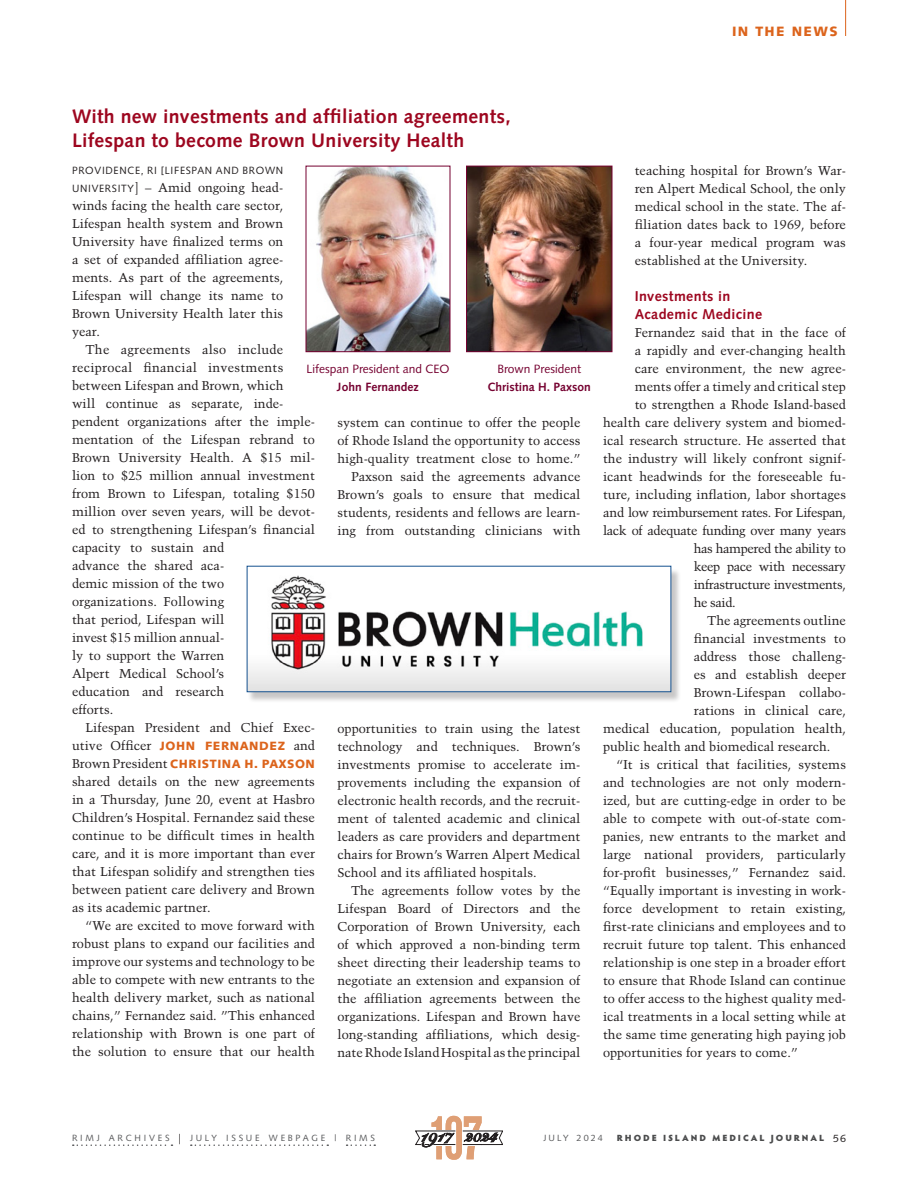
<style>
.page{position:relative;width:918px;height:1188px;background:#fff}
.page>*{position:absolute;margin:0;border:0;box-sizing:border-box;transform-origin:0 0}
.News_Headline_red{font:700 19.5px/24px "Syntax";letter-spacing:.015em;color:#9d061f}
.People_subhead{font:700 14.25px/18px "Syntax";letter-spacing:.025em;color:#9d061f}
.t1{font:900 13.65px "Snell Roundhand";color:#231f20}
.dept_orange{font:900 13.5px "Syntax";letter-spacing:.1em;color:#dc641c}
.People_text__8_5_12{font:12.75px/18px "Trump Mediaeval";color:#231f20;text-align:justify}
.People_text_1st_line{font:12.75px/18px "Trump Mediaeval";color:#231f20;text-align:justify}
.People_text_1st_line-2{font:12.75px "Trump Mediaeval";letter-spacing:-.03em;color:#231f20}
.column_Caption{font:12px/18px "Syntax";color:#750130;text-align:center}
.People_text__8_5_12-2{font:900 12px "Syntax";letter-spacing:.05em;color:#dc641c}
.column_Caption-2{font:700 12px/18px "Syntax";color:#750130;text-align:center}
.People_text_1st_line-3{font:10.5px "Syntax";letter-spacing:.07em;color:#231f20}
.t2{font:9px "Syntax";letter-spacing:.305em;color:#57585a}
.t3{font:900 9px "Hypatia Sans Pro";letter-spacing:.215em;color:#4b4c4d}
.t4{font:9px "Syntax";letter-spacing:.235em;color:#57585a}
.s1{font-family:"Syntax";font-size:10.5px}
.s2{font-family:"Syntax";font-weight:900;font-size:12px;color:#dc641c}
.s3{font-family:"Trump Mediaeval";font-weight:400;font-size:12.75px;color:#231f20}
.s4{font-weight:700}
.s5{font-weight:400}
.s6{font-size:13.5px;color:#231f20}
.s7{font-family:"Syntax";font-weight:400;font-size:10.5px;color:#231f20}
</style>
<div class="page">
<hr style="left:845px;top:0;width:1px;height:36px;background:#dc641c">
<div style="left:247px;top:568px;width:434px;height:135px;background:#231f20;opacity:.25"></div>
<img style="left:249px;top:568px;width:420px;height:122px">
<div style="left:247px;top:566px;width:424px;height:126px;border:1px solid #14518f"></div>
<img style="left:468px;top:168px;width:142px;height:182px">
<div style="left:466px;top:166px;width:146px;height:186px;border:1px solid #750130"></div>
<img style="left:308px;top:168px;width:140px;height:182px">
<div style="left:306px;top:166px;width:144px;height:186px;border:1px solid #750130"></div>
<svg style="left:73px;top:1144px;width:99px;height:2px"></svg>
<svg style="left:191px;top:1144px;width:137px;height:2px"></svg>
<svg style="left:347px;top:1144px;width:28px;height:2px"></svg>
<svg style="left:415px;top:1116px;width:88px;height:44px"></svg>
<p class="dept_orange" style="left:732px;top:23px;width:107px">IN THE NEWS</p>
<p class="News_Headline_red" style="left:72px;top:104px;width:440px">With new investments and affiliation agreements,<br>Lifespan to become Brown University Health</p>
<p class="People_text_1st_line-3" style="left:72px;top:165px;width:213px">PROVIDENCE, RI [LIFESPAN AND BROWN</p>
<p class="People_text_1st_line" style="left:72px;top:179px;width:213px"><span class="s1">UNIVERSITY</span>] – Amid ongoing head&shy;winds facing the health care sector, Lifespan health system and Brown University have finalized terms on a set of expanded affiliation agree&shy;ments. As part of the agreements, Lifespan will change its name to Brown University Health later this year.</p>
<p class="People_text__8_5_12" style="left:72px;top:341px;width:245px;text-align:left;text-indent:14px">The agreements also include reciprocal financial investments between Lifespan and Brown, which<br>will continue as separate, inde&shy;pendent organizations after the imple&shy;mentation of the Lifespan rebrand to<br>Brown University Health. A $15 mil&shy;lion to $25 million annual investment from Brown to Lifespan, totaling $150 million over seven years, will be devot&shy;ed to strengthening Lifespan’s financial capacity to sustain and<br>advance the shared aca-<br>demic mission of the two<br>organizations. Following<br>that period, Lifespan will<br>invest $15 million annual-<br>ly to support the Warren<br>Alpert Medical School’s<br>education and research<br>efforts.</p>
<p class="People_text__8_5_12" style="left:72px;top:719px;width:245px;text-align:right">Lifespan President and Chief Exec&shy;utive Officer <span class="s2">JOHN FERNANDEZ</span> and</p>
<p class="People_text__8_5_12-2" style="left:72px;top:757px;width:244px"><span class="s3">Brown President</span> CHRISTINA H. PAXSON</p>
<p class="People_text__8_5_12" style="left:72px;top:773px;width:245px">shared details on the new agreements in a Thursday, June 20, event at Hasbro Children’s Hospital. Fernandez said these continue to be difficult times in health care, and it is more important than ever that Lifespan solidify and strengthen ties between patient care delivery and Brown as its academic partner.</p>
<p class="People_text__8_5_12" style="left:72px;top:917px;width:245px;text-indent:14px">“We are excited to move forward with robust plans to expand our facilities and improve our systems and technology to be able to compete with new entrants to the health delivery market, such as national chains,” Fernandez said. ”This enhanced relationship with Brown is one part of the solution to ensure that our health</p>
<p class="column_Caption" style="left:306px;top:360px;width:145px">Lifespan President and CEO<br><span class="s4">John Fernandez</span></p>
<p class="column_Caption-2" style="left:488px;top:360px;width:105px"><span class="s5">Brown President<br></span>Christina H. Paxson</p>
<p class="People_text__8_5_12" style="left:338px;top:413px;width:245px">system can continue to offer the people of Rhode Island the opportunity to access high-quality treatment close to home.”</p>
<p class="People_text__8_5_12" style="left:338px;top:467px;width:245px;text-indent:14px">Paxson said the agreements advance Brown’s goals to ensure that medical students, residents and fellows are learn&shy;ing from outstanding clinicians with</p>
<p class="People_text__8_5_12" style="left:338px;top:719px;width:245px">opportunities to train using the latest technology and techniques. Brown’s investments promise to accelerate im&shy;provements including the expansion of electronic health records, and the recruit&shy;ment of talented academic and clinical leaders as care providers and department chairs for Brown’s Warren Alpert Medical School and its affiliated hospitals.</p>
<p class="People_text__8_5_12" style="left:338px;top:881px;width:245px;text-indent:14px">The agreements follow votes by the Lifespan Board of Directors and the Corporation of Brown University, each of which approved a non-binding term sheet directing their leadership teams to negotiate an extension and expansion of the affiliation agreements between the organizations. Lifespan and Brown have long-standing affiliations, which desig&shy;nate Rhode Island Hospital as the principal</p>
<p class="People_text__8_5_12" style="left:635px;top:161px;width:213px">teaching hospital for Brown’s War&shy;ren Alpert Medical School, the only medical school in the state. The af&shy;filiation dates back to 1969, before a four-year medical program was established at the University.</p>
<p class="People_subhead" style="left:635px;top:287px;width:129px">Investments in<br>Academic Medicine</p>
<p class="People_text_1st_line" style="left:635px;top:323px;width:213px">Fernandez said that in the face of</p>
<p class="People_text_1st_line" style="left:635px;top:341px;width:213px">a rapidly and ever-changing health</p>
<p class="People_text_1st_line" style="left:635px;top:359px;width:213px">care environment, the new agree-</p>
<p class="People_text_1st_line" style="left:635px;top:377px;width:213px">ments offer a timely and critical step</p>
<p class="People_text_1st_line" style="left:635px;top:395px;width:213px">to strengthen a Rhode Island-based</p>
<p class="People_text_1st_line" style="left:603px;top:413px;width:245px">health care delivery system and biomed-</p>
<p class="People_text_1st_line" style="left:603px;top:431px;width:244px">ical research structure. He asserted that</p>
<p class="People_text_1st_line" style="left:603px;top:449px;width:245px">the industry will likely confront signif-</p>
<p class="People_text_1st_line" style="left:603px;top:467px;width:245px">icant headwinds for the foreseeable fu-</p>
<p class="People_text_1st_line" style="left:603px;top:485px;width:245px">ture, including inflation, labor shortages</p>
<p class="People_text_1st_line-2" style="left:603px;top:505px;width:245px">and low reimbursement rates. For Lifespan,</p>
<p class="People_text_1st_line-2" style="left:603px;top:523px;width:245px">lack of adequate funding over many years</p>
<p class="People_text_1st_line-2" style="left:694px;top:541px;width:154px">has hampered the ability to</p>
<p class="People_text_1st_line-2" style="left:694px;top:559px;width:154px">keep pace with necessary</p>
<p class="People_text_1st_line-2" style="left:694px;top:577px;width:154px">infrastructure investments,</p>
<p class="People_text_1st_line" style="left:694px;top:593px;width:43px">he said.</p>
<p class="People_text__8_5_12" style="left:707px;top:611px;width:140px">The agreements outline</p>
<p class="People_text__8_5_12" style="left:694px;top:629px;width:154px">financial investments to</p>
<p class="People_text__8_5_12" style="left:694px;top:647px;width:154px">address those challeng-</p>
<p class="People_text__8_5_12" style="left:694px;top:665px;width:154px">es and establish deeper</p>
<p class="People_text__8_5_12" style="left:694px;top:683px;width:154px">Brown-Lifespan collabo-</p>
<p class="People_text__8_5_12" style="left:694px;top:701px;width:154px">rations in clinical care,</p>
<p class="People_text__8_5_12" style="left:603px;top:719px;width:245px">medical education, population health,</p>
<p class="People_text__8_5_12" style="left:603px;top:737px;width:229px">public health and biomedical research.</p>
<p class="People_text__8_5_12" style="left:603px;top:755px;width:245px;text-indent:14px">“It is critical that facilities, systems and technologies are not only modern&shy;ized, but are cutting-edge in order to be able to compete with out-of-state com&shy;panies, new entrants to the market and large national providers, particularly for-profit businesses,” Fernandez said. “Equally important is investing in work&shy;force development to retain existing, first-rate clinicians and employees and to recruit future top talent. This enhanced relationship is one step in a broader effort to ensure that Rhode Island can continue to offer access to the highest quality med&shy;ical treatments in a local setting while at the same time generating high paying job opportunities for years to come.”</p>
<p class="t2" style="left:72px;top:1132px;width:305px">RIMJ ARCHIVES <span class="s6">|</span> JULY ISSUE WEBPAGE | RIMS</p>
<p class="t1" style="left:489px;top:1129px;width:9px">4</p>
<p class="t4" style="left:544px;top:1132px;width:61px">JULY 2024</p>
<p class="t3" style="left:617px;top:1131px;width:231px">RHODE ISLAND MEDICAL JOURNAL <span class="s7">56</span></p>
</div>
